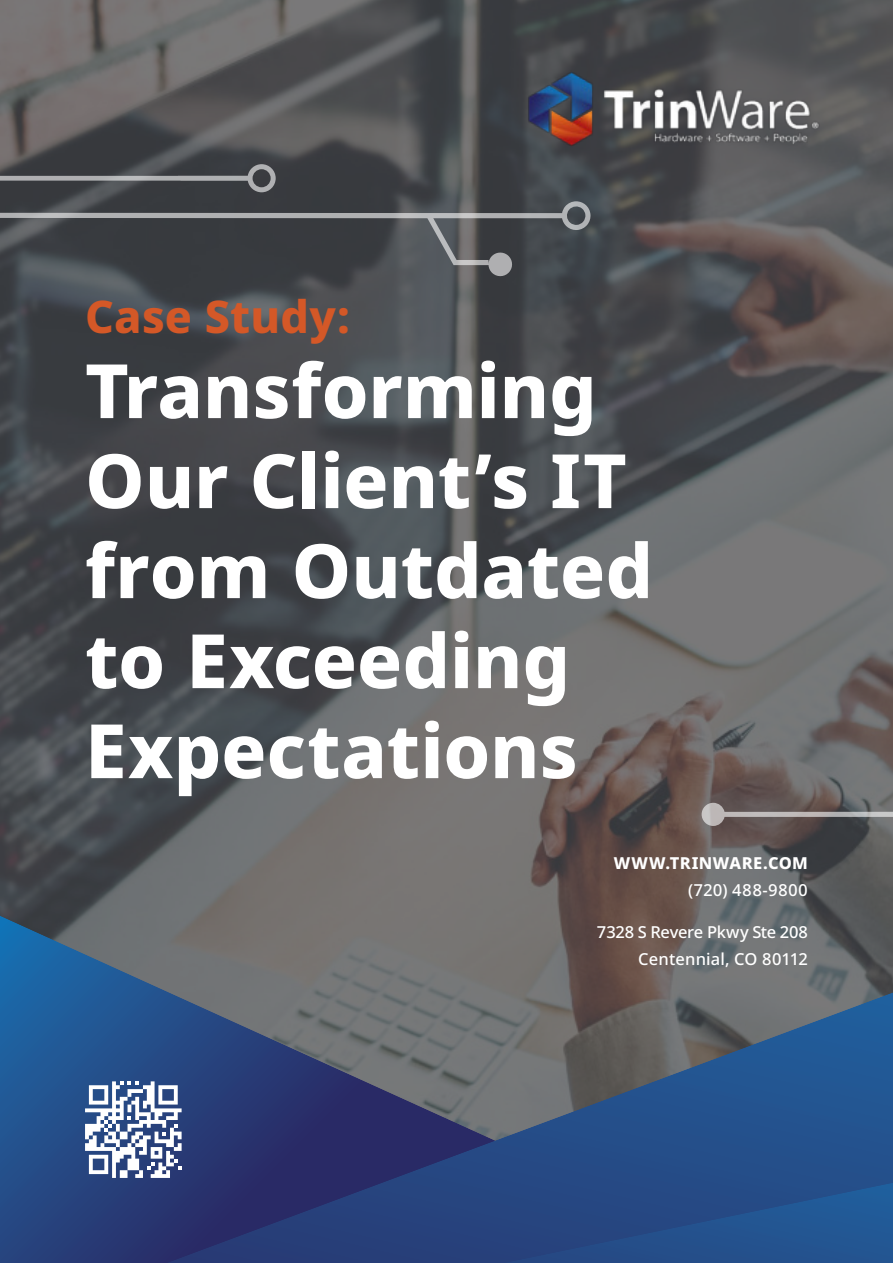
<style>
.page{position:relative;width:893px;height:1263px;background:#fff}
.page>*{position:absolute;margin:0;border:0;box-sizing:border-box;transform-origin:0 0}
.t1{font:800 75px/90px "Noto Sans";color:#fff}
.t2{font:800 45px "Noto Sans";letter-spacing:.005em;color:#d45827}
.t3{font:500 16.5px/27px "Noto Sans";color:#fff;text-align:right}
.t4{font:800 16.5px "Noto Sans";letter-spacing:.03em;color:#fff}
</style>
<div class="page">
<img style="left:0;top:0;width:893px;height:992px">
<svg style="left:0;top:916px;width:765px;height:347px;background:#4c5f7a"></svg>
<svg style="left:166px;top:992px;width:727px;height:271px;background:#3d5078"></svg>
<svg style="left:503px;top:1183px;width:390px;height:80px;background:#244d88"></svg>
<svg style="left:0;top:201px;width:591px;height:77px;background:#4b4e52"></svg>
<svg style="left:0;top:164px;width:276px;height:28px;background:#545659"></svg>
<svg style="left:702px;top:803px;width:191px;height:23px;background:#787272"></svg>
<img style="left:525px;top:68px;width:296px;height:82px">
<svg style="left:85px;top:1081px;width:97px;height:97px"></svg>
<p class="t2" style="left:85px;top:299px;width:266px">Case Study:</p>
<p class="t1" style="left:85px;top:353px;width:570px">Transforming<br>Our Client’s IT from Outdated to Exceeding<br>Expectations</p>
<p class="t4" style="left:614px;top:856px;width:195px">WWW.TRINWARE.COM</p>
<p class="t3" style="left:688px;top:877px;width:121px">(720) 488-9800</p>
<p class="t3" style="left:597px;top:919px;width:213px">7328 S Revere Pkwy Ste 208<br>Centennial, CO 80112</p>
</div>
